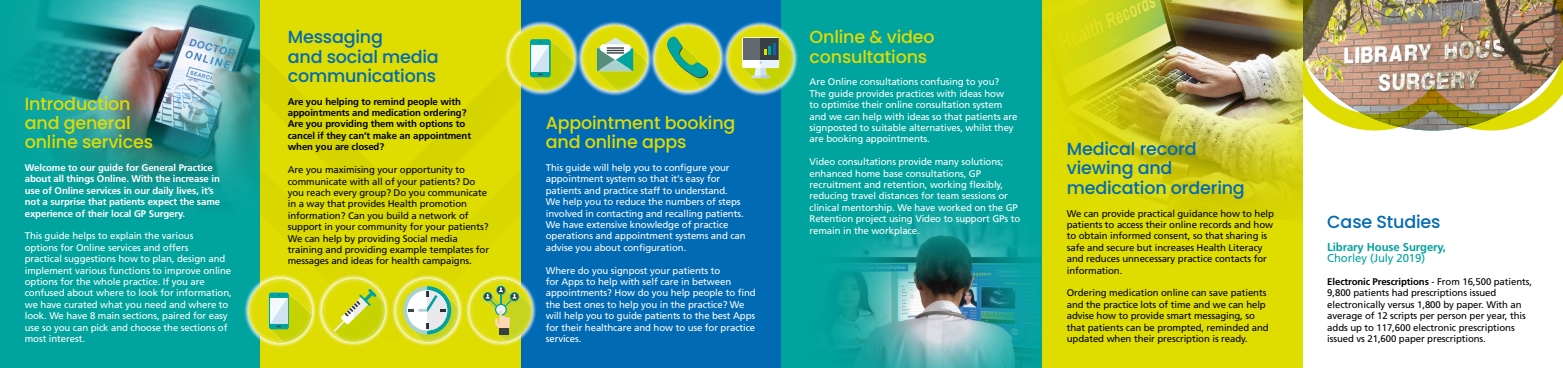
<style>
.page{position:relative;width:1563px;height:368px;background:#fff}
.page>*{position:absolute;margin:0;border:0;box-sizing:border-box;transform-origin:0 0}
.t1{font:500 17.5px/19.2px "Poppins";letter-spacing:-.01em;color:#dedc00}
.t2{font:500 17.5px/19.2px "Poppins";letter-spacing:-.01em;color:#006ab4}
.t3{font:700 11.38px "Frutiger LT Std";letter-spacing:-.01em;color:#00a39e}
.t4{font:11.38px "Frutiger LT Std";letter-spacing:-.01em;color:#00a39e}
.t5{font:9.62px/11.4px "Frutiger LT Std";letter-spacing:-.01em;color:#fff}
.t6{font:9.62px/11.4px "Frutiger LT Std";letter-spacing:-.01em;color:#000}
.t7{font:700 9.62px/11.4px "Frutiger LT Std";letter-spacing:-.01em;color:#fff}
.t8{font:700 9.62px/11.4px "Frutiger LT Std";letter-spacing:-.01em;color:#000}
.s1{font-weight:700}
</style>
<div class="page">
<div style="left:0;top:0;width:260px;height:367px;background:#00a39e"></div>
<img style="left:25px;top:0;width:235px;height:203px">
<div style="left:521px;top:0;width:260px;height:367px;background:#006ab4"></div>
<div style="left:260px;top:0;width:261px;height:367px;background:#dedc00"></div>
<div style="left:781px;top:0;width:261px;height:367px;background:#00a39e"></div>
<img style="left:836px;top:205px;width:206px;height:162px">
<div style="left:317px;top:274px;width:73px;height:72px;background:#fff;opacity:.75"></div>
<div style="left:314px;top:271px;width:81px;height:72px;background:#fff;opacity:.75"></div>
<div style="left:244px;top:274px;width:73px;height:73px;background:#fff;opacity:.75"></div>
<div style="left:241px;top:271px;width:79px;height:72px;background:#fff;opacity:.75"></div>
<div style="left:391px;top:274px;width:72px;height:72px;background:#fff;opacity:.75"></div>
<div style="left:388px;top:271px;width:80px;height:72px;background:#fff;opacity:.75"></div>
<div style="left:465px;top:274px;width:72px;height:72px;background:#fff;opacity:.75"></div>
<div style="left:462px;top:271px;width:80px;height:72px;background:#fff;opacity:.75"></div>
<div style="left:650px;top:20px;width:76px;height:76px;background:#fff;opacity:.75"></div>
<div style="left:647px;top:19px;width:82px;height:73px;background:#fff;opacity:.75"></div>
<div style="left:723px;top:20px;width:75px;height:76px;background:#fff;opacity:.75"></div>
<div style="left:720px;top:19px;width:82px;height:73px;background:#fff;opacity:.75"></div>
<div style="left:504px;top:20px;width:75px;height:76px;background:#fff;opacity:.75"></div>
<div style="left:501px;top:19px;width:83px;height:73px;background:#fff;opacity:.75"></div>
<div style="left:577px;top:20px;width:76px;height:76px;background:#fff;opacity:.75"></div>
<div style="left:574px;top:19px;width:82px;height:73px;background:#fff;opacity:.75"></div>
<img style="left:1302px;top:0;width:261px;height:136px">
<div style="left:1042px;top:0;width:260px;height:367px;background:#dedc00"></div>
<img style="left:1064px;top:0;width:238px;height:218px">
<h1 class="t1" style="left:25px;top:94px;width:130px">Introduction and general online services</h1>
<p class="t7" style="left:25px;top:162px;width:197px">Welcome to our guide for General Practice about all things Online. With the increase in use of Online services in our daily lives, it’s not a surprise that patients expect the same experience of their local GP Surgery.</p>
<p class="t5" style="left:25px;top:230px;width:209px">This guide helps to explain the various<br>options for Online services and offers<br>practical suggestions how to plan, design and implement various functions to improve online options for the whole practice. If you are confused about where to look for information, we have curated what you need and where to look. We have 8 main sections, paired for easy use so you can pick and choose the sections of most interest.</p>
<h1 class="t2" style="left:288px;top:28px;width:153px">Messaging<br>and social media communications</h1>
<p class="t8" style="left:288px;top:95px;width:185px">Are you helping to remind people with appointments and medication ordering?<br>Are you providing them with options to cancel if they can’t make an appointment when you are closed?</p>
<p class="t6" style="left:288px;top:164px;width:203px">Are you maximising your opportunity to communicate with all of your patients? Do you reach every group? Do you communicate in a way that provides Health promotion information? Can you build a network of support in your community for your patients?<br>We can help by providing Social media training and providing example templates for messages and ideas for health campaigns.</p>
<h1 class="t1" style="left:546px;top:113px;width:191px">Appointment booking and online apps</h1>
<p class="t5" style="left:546px;top:162px;width:201px">This guide will help you to configure your appointment system so that it’s easy for patients and practice staff to understand.<br>We help you to reduce the numbers of steps involved in contacting and recalling patients.<br>We have extensive knowledge of practice operations and appointment systems and can advise you about configuration.</p>
<p class="t5" style="left:546px;top:264px;width:211px">Where do you signpost your patients to<br>for Apps to help with self care in between appointments? How do you help people to find the best ones to help you in the practice? We will help you to guide patients to the best Apps for their healthcare and how to use for practice services.</p>
<h1 class="t1" style="left:809px;top:28px;width:127px">Online &amp; video consultations</h1>
<p class="t5" style="left:809px;top:76px;width:209px">Are Online consultations confusing to you?<br>The guide provides practices with ideas how<br>to optimise their online consultation system and we can help with ideas so that patients are signposted to suitable alternatives, whilst they are booking appointments.</p>
<p class="t5" style="left:809px;top:156px;width:212px">Video consultations provide many solutions; enhanced home base consultations, GP recruitment and retention, working flexibly, reducing travel distances for team sessions or clinical mentorship. We have worked on the GP Retention project using Video to support GPs to remain in the workplace.</p>
<h1 class="t2" style="left:1067px;top:139px;width:179px">Medical record viewing and medication ordering</h1>
<p class="t6" style="left:1067px;top:207px;width:209px">We can provide practical guidance how to help patients to access their online records and how to obtain informed consent, so that sharing is safe and secure but increases Health Literacy and reduces unnecessary practice contacts for information.</p>
<p class="t6" style="left:1067px;top:287px;width:203px">Ordering medication online can save patients and the practice lots of time and we can help advise how to provide smart messaging, so that patients can be prompted, reminded and updated when their prescription is ready.</p>
<h1 class="t2" style="left:1327px;top:212px;width:115px">Case Studies</h1>
<p class="t3" style="left:1327px;top:240px;width:120px">Library House Surgery,</p>
<p class="t4" style="left:1327px;top:251px;width:99px">Chorley (July 2019)</p>
<p class="t6" style="left:1327px;top:275px;width:206px"><span class="s1">Electronic Prescriptions</span> - From 16,500 patients, 9,800 patients had prescriptions issued electronically versus 1,800 by paper. With an average of 12 scripts per person per year, this adds up to 117,600 electronic prescriptions issued vs 21,600 paper prescriptions.</p>
</div>
